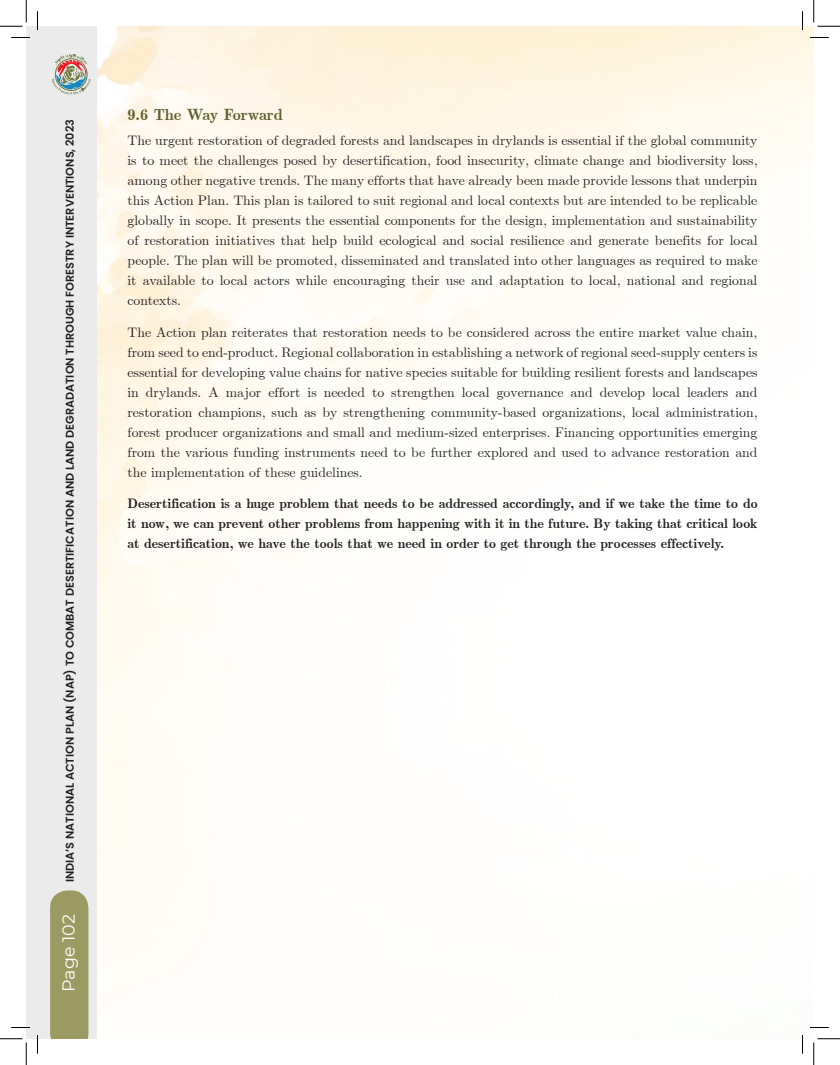
<style>
.page{position:relative;width:840px;height:1065px;background:#fff}
.page>*{position:absolute;margin:0;border:0;box-sizing:border-box;transform-origin:0 0}
.t1{font:17.5px "Montserrat";color:#fff}
.t2{font:700 16.25px "Euclid";color:#5d612d}
.t3{font:13.75px/20px "Euclid";color:#231f20;text-align:justify}
.t4{font:700 13.75px/20px "Euclid";color:#231f20;text-align:justify}
.t5{font:600 11.25px "Poppins";color:#231f20}
</style>
<div class="page">
<div style="left:26px;top:26px;width:71px;height:1013px;background:#ebebeb"></div>
<svg style="left:52px;top:54px;width:39px;height:41px"></svg>
<div style="left:50px;top:890px;width:38px;height:149px;background:#9b9a63"></div>
<svg style="left:11px;top:37px;width:19px;height:1px"></svg>
<svg style="left:810px;top:37px;width:19px;height:1px"></svg>
<svg style="left:11px;top:1027px;width:19px;height:1px"></svg>
<svg style="left:810px;top:1027px;width:19px;height:1px"></svg>
<svg style="left:37px;top:11px;width:1px;height:19px"></svg>
<svg style="left:37px;top:1035px;width:1px;height:19px"></svg>
<svg style="left:802px;top:11px;width:1px;height:19px"></svg>
<svg style="left:802px;top:1035px;width:1px;height:19px"></svg>
<svg style="left:0;top:0;width:27px;height:27px"></svg>
<svg style="left:0;top:1039px;width:27px;height:26px"></svg>
<svg style="left:814px;top:0;width:26px;height:27px"></svg>
<svg style="left:814px;top:1039px;width:26px;height:26px"></svg>
<p class="t5" style="left:63px;top:882px;width:765px;rotate:-90deg">INDIA’S NATIONAL ACTION PLAN (NAP) TO COMBAT DESERTIFICATION AND LAND DEGRADATION THROUGH FORESTRY INTERVENTIONS, 2023</p>
<p class="t1" style="left:57px;top:992px;width:79px;rotate:-90deg">Page 102</p>
<p class="t2" style="left:128px;top:105px;width:157px">9.6 The Way Forward</p>
<p class="t3" style="left:128px;top:131px;width:632px">The urgent restoration of degraded forests and landscapes in drylands is essential if the global community is to meet the challenges posed by desertification, food insecurity, climate change and biodiversity loss, among other negative trends. The many efforts that have already been made provide lessons that underpin this Action Plan. This plan is tailored to suit regional and local contexts but are intended to be replicable globally in scope. It presents the essential components for the design, implementation and sustainability of restoration initiatives that help build ecological and social resilience and generate benefits for local people. The plan will be promoted, disseminated and translated into other languages as required to make it available to local actors while encouraging their use and adaptation to local, national and regional contexts.</p>
<p class="t3" style="left:128px;top:322px;width:632px">The Action plan reiterates that restoration needs to be considered across the entire market value chain, from seed to end-product. Regional collaboration in establishing a network of regional seed-supply centers is essential for developing value chains for native species suitable for building resilient forests and landscapes in drylands. A major effort is needed to strengthen local governance and develop local leaders and restoration champions, such as by strengthening community-based organizations, local administration, forest producer organizations and small and medium-sized enterprises. Financing opportunities emerging from the various funding instruments need to be further explored and used to advance restoration and the implementation of these guidelines.</p>
<p class="t4" style="left:128px;top:494px;width:632px">Desertification is a huge problem that needs to be addressed accordingly, and if we take the time to do it now, we can prevent other problems from happening with it in the future. By taking that critical look at desertification, we have the tools that we need in order to get through the processes effectively.</p>
</div>
